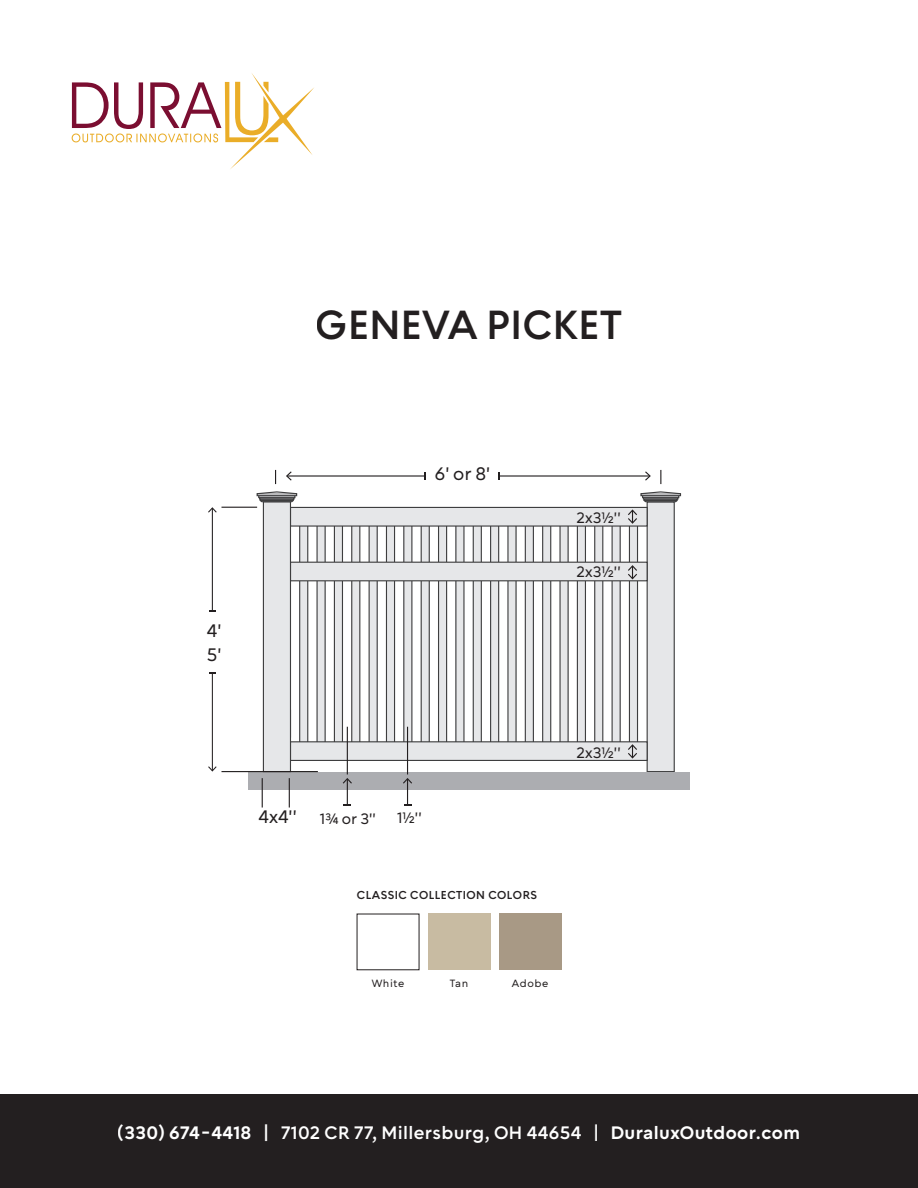
<style>
.page{position:relative;width:918px;height:1188px;background:#fff}
.page>*{position:absolute;margin:0;border:0;box-sizing:border-box;transform-origin:0 0}
.t1{font:600 40.5px "Chesna Grotesk";letter-spacing:.01em;color:#231f20}
.t2{font:700 18px "Chesna Grotesk";letter-spacing:.02em;color:#fff}
.t3{font:18px/24px "Chesna Grotesk";color:#231f20}
.t4{font:15px "Chesna Grotesk";color:#231f20}
.t5{font:600 11.4px "Chesna Grotesk";letter-spacing:.04em;color:#231f20}
.t6{font:10.5px "Chesna Grotesk";letter-spacing:.05em;color:#231f20}
.s1{font-weight:600}
</style>
<div class="page">
<svg style="left:72px;top:73px;width:242px;height:96px"></svg>
<div style="left:0;top:1094px;width:918px;height:94px;background:#231f20"></div>
<div style="left:300px;top:520px;width:8px;height:229px;background:#e6e7e9"></div>
<div style="left:299px;top:520px;width:9px;height:230px;border:1px solid #3e3e3f"></div>
<div style="left:317px;top:520px;width:8px;height:229px;background:#e6e7e9"></div>
<div style="left:316px;top:520px;width:10px;height:230px;border:1px solid #3e3e3f"></div>
<div style="left:334px;top:520px;width:8px;height:229px;background:#e6e7e9"></div>
<div style="left:334px;top:520px;width:9px;height:230px;border:1px solid #3e3e3f"></div>
<div style="left:352px;top:520px;width:8px;height:229px;background:#e6e7e9"></div>
<div style="left:351px;top:520px;width:9px;height:230px;border:1px solid #3e3e3f"></div>
<div style="left:369px;top:520px;width:8px;height:229px;background:#e6e7e9"></div>
<div style="left:369px;top:520px;width:9px;height:230px;border:1px solid #3e3e3f"></div>
<div style="left:386px;top:520px;width:9px;height:229px;background:#e6e7e9"></div>
<div style="left:386px;top:520px;width:9px;height:230px;border:1px solid #3e3e3f"></div>
<div style="left:404px;top:520px;width:8px;height:229px;background:#e6e7e9"></div>
<div style="left:403px;top:520px;width:9px;height:230px;border:1px solid #3e3e3f"></div>
<div style="left:421px;top:520px;width:8px;height:229px;background:#e6e7e9"></div>
<div style="left:421px;top:520px;width:9px;height:230px;border:1px solid #3e3e3f"></div>
<div style="left:439px;top:520px;width:8px;height:229px;background:#e6e7e9"></div>
<div style="left:438px;top:520px;width:9px;height:230px;border:1px solid #3e3e3f"></div>
<div style="left:456px;top:520px;width:8px;height:229px;background:#e6e7e9"></div>
<div style="left:455px;top:520px;width:10px;height:230px;border:1px solid #3e3e3f"></div>
<div style="left:473px;top:520px;width:8px;height:229px;background:#e6e7e9"></div>
<div style="left:473px;top:520px;width:9px;height:230px;border:1px solid #3e3e3f"></div>
<div style="left:491px;top:520px;width:8px;height:229px;background:#e6e7e9"></div>
<div style="left:490px;top:520px;width:9px;height:230px;border:1px solid #3e3e3f"></div>
<div style="left:508px;top:520px;width:8px;height:229px;background:#e6e7e9"></div>
<div style="left:525px;top:520px;width:8px;height:229px;background:#e6e7e9"></div>
<div style="left:525px;top:520px;width:9px;height:230px;border:1px solid #3e3e3f"></div>
<div style="left:543px;top:520px;width:8px;height:229px;background:#e6e7e9"></div>
<div style="left:542px;top:520px;width:9px;height:230px;border:1px solid #3e3e3f"></div>
<div style="left:560px;top:520px;width:8px;height:229px;background:#e6e7e9"></div>
<div style="left:559px;top:520px;width:10px;height:230px;border:1px solid #3e3e3f"></div>
<div style="left:577px;top:520px;width:8px;height:229px;background:#e6e7e9"></div>
<div style="left:577px;top:520px;width:9px;height:230px;border:1px solid #3e3e3f"></div>
<div style="left:595px;top:520px;width:8px;height:229px;background:#e6e7e9"></div>
<div style="left:594px;top:520px;width:9px;height:230px;border:1px solid #3e3e3f"></div>
<div style="left:612px;top:520px;width:8px;height:229px;background:#e6e7e9"></div>
<div style="left:612px;top:520px;width:9px;height:230px;border:1px solid #3e3e3f"></div>
<div style="left:629px;top:520px;width:9px;height:229px;background:#e6e7e9"></div>
<div style="left:629px;top:520px;width:9px;height:230px;border:1px solid #3e3e3f"></div>
<div style="left:647px;top:502px;width:27px;height:270px;background:#e6e7e9"></div>
<div style="left:647px;top:501px;width:28px;height:271px;border:1px solid #3e3e3f"></div>
<svg style="left:256px;top:491px;width:42px;height:12px"></svg>
<svg style="left:640px;top:491px;width:42px;height:12px"></svg>
<div style="left:290px;top:507px;width:357px;height:19px;background:#e6e7e9"></div>
<div style="left:290px;top:507px;width:358px;height:20px;border:1px solid #3e3e3f"></div>
<div style="left:290px;top:562px;width:357px;height:19px;background:#e6e7e9"></div>
<div style="left:290px;top:562px;width:358px;height:19px;border:1px solid #3e3e3f"></div>
<div style="left:290px;top:742px;width:357px;height:18px;background:#e6e7e9"></div>
<div style="left:290px;top:741px;width:358px;height:20px;border:1px solid #3e3e3f"></div>
<div style="left:248px;top:772px;width:442px;height:17px;background:#acadb1"></div>
<svg style="left:275px;top:470px;width:1px;height:14px"></svg>
<svg style="left:660px;top:470px;width:1px;height:14px"></svg>
<hr style="left:262px;top:778px;width:1px;height:30px;background:#231f20">
<hr style="left:289px;top:778px;width:1px;height:30px;background:#231f20">
<hr style="left:347px;top:727px;width:1px;height:47px;background:#231f20">
<hr style="left:499px;top:475px;width:151px;height:2px;background:#231f20">
<svg style="left:645px;top:471px;width:6px;height:10px"></svg>
<hr style="left:287px;top:475px;width:138px;height:2px;background:#231f20">
<svg style="left:286px;top:471px;width:6px;height:10px"></svg>
<svg style="left:343px;top:778px;width:9px;height:27px"></svg>
<hr style="left:407px;top:727px;width:1px;height:47px;background:#231f20">
<svg style="left:403px;top:778px;width:9px;height:27px"></svg>
<hr style="left:212px;top:673px;width:1px;height:97px;background:#231f20">
<svg style="left:208px;top:766px;width:9px;height:6px"></svg>
<hr style="left:212px;top:508px;width:1px;height:103px;background:#231f20">
<svg style="left:208px;top:507px;width:9px;height:6px"></svg>
<hr style="left:221px;top:507px;width:36px;height:1px;background:#231f20">
<svg style="left:628px;top:509px;width:9px;height:15px"></svg>
<svg style="left:628px;top:565px;width:9px;height:15px"></svg>
<svg style="left:628px;top:744px;width:9px;height:15px"></svg>
<div style="left:263px;top:502px;width:27px;height:270px;background:#e6e7e9"></div>
<div style="left:263px;top:501px;width:28px;height:271px;border:1px solid #3e3e3f"></div>
<hr style="left:221px;top:771px;width:97px;height:1px;background:#231f20">
<div style="left:499px;top:914px;width:62px;height:56px;background:#a89985"></div>
<div style="left:428px;top:914px;width:62px;height:56px;background:#c8bba2"></div>
<h1 class="t1" style="left:316px;top:299px;width:307px">GENEVA PICKET</h1>
<p class="t3" style="left:207px;top:618px;width:16px">4'<br>5'</p>
<p class="t3" style="left:435px;top:462px;width:57px">6' or 8'</p>
<p class="t4" style="left:577px;top:508px;width:46px">2x3½''</p>
<p class="t4" style="left:577px;top:562px;width:46px">2x3½''</p>
<p class="t3" style="left:258px;top:804px;width:40px">4x4''</p>
<p class="t4" style="left:320px;top:809px;width:58px">1¾ or 3''</p>
<p class="t4" style="left:397px;top:808px;width:26px">1½''</p>
<p class="t5" style="left:357px;top:887px;width:182px">CLASSIC COLLECTION COLORS</p>
<p class="t4" style="left:577px;top:743px;width:46px">2x3½''</p>
<p class="t6" style="left:372px;top:976px;width:34px">White</p>
<p class="t6" style="left:450px;top:976px;width:20px">Tan</p>
<p class="t6" style="left:512px;top:976px;width:38px">Adobe</p>
<p class="t2" style="left:118px;top:1121px;width:684px">(330) 674-4418 | <span class="s1">7102 CR 77, Millersburg, OH 44654 |</span> DuraluxOutdoor.com</p>
</div>
